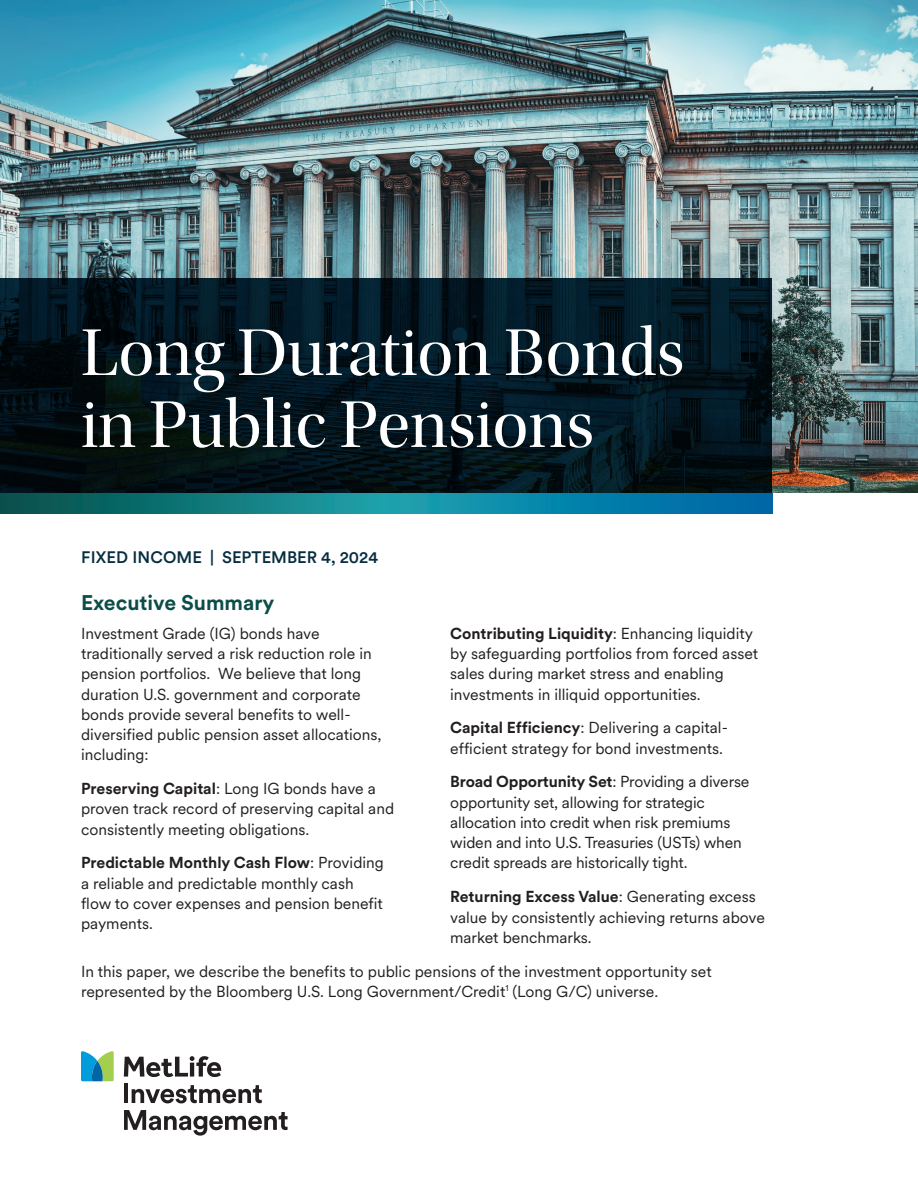
<style>
.page{position:relative;width:918px;height:1188px;background:#fff}
.page>*{position:absolute;margin:0;border:0;box-sizing:border-box;transform-origin:0 0}
.t1{font:69px/72px "Utopia Std Disp";color:#fff}
.t2{font:700 21px "Met Life Circular";color:#0b4d49}
.t3{font:500 16.5px "Met Life Circular";color:#072d41}
.t4{font:15.75px/20.2px "Met Life Circular";color:#231f20}
.s1{font-weight:700}
</style>
<div class="page">
<img style="left:0;top:0;width:918px;height:492px">
<svg style="left:0;top:279px;width:772px;height:214px"></svg>
<svg style="left:81px;top:1051px;width:33px;height:30px"></svg>
<svg style="left:124px;top:1056px;width:97px;height:21px"></svg>
<hr style="left:124px;top:1083px;width:4px;height:20px;background:#231f20">
<svg style="left:132px;top:1085px;width:130px;height:18px"></svg>
<svg style="left:124px;top:1110px;width:164px;height:26px"></svg>
<svg style="left:0;top:493px;width:772px;height:20px"></svg>
<h1 class="t1" style="left:81px;top:318px;width:605px">Long Duration Bonds in Public Pensions</h1>
<p class="t3" style="left:81px;top:546px;width:299px">FIXED INCOME | SEPTEMBER 4, 2024</p>
<h2 class="t2" style="left:81px;top:588px;width:195px">Executive Summary</h2>
<p class="t4" style="left:81px;top:623px;width:302px">Investment Grade (IG) bonds have traditionally served a risk reduction role in pension portfolios. We believe that long duration U.S. government and corporate bonds provide several benefits to well&shy;diversified public pension asset allocations, including:</p>
<p class="t4" style="left:81px;top:778px;width:315px"><span class="s1">Preserving Capital</span>: Long IG bonds have a proven track record of preserving capital and consistently meeting obligations.</p>
<p class="t4" style="left:81px;top:852px;width:304px"><span class="s1">Predictable Monthly Cash Flow</span>: Providing a reliable and predictable monthly cash flow to cover expenses and pension benefit payments.</p>
<p class="t4" style="left:450px;top:623px;width:310px"><span class="s1">Contributing Liquidity</span>: Enhancing liquidity by safeguarding portfolios from forced asset sales during market stress and enabling investments in illiquid opportunities.</p>
<p class="t4" style="left:450px;top:717px;width:279px"><span class="s1">Capital Efficiency</span>: Delivering a capital&shy;efficient strategy for bond investments.</p>
<p class="t4" style="left:450px;top:771px;width:301px"><span class="s1">Broad Opportunity Set</span>: Providing a diverse opportunity set, allowing for strategic allocation into credit when risk premiums widen and into U.S. Treasuries (USTs) when credit spreads are historically tight.</p>
<p class="t4" style="left:450px;top:886px;width:316px"><span class="s1">Returning Excess Value</span>: Generating excess value by consistently achieving returns above market benchmarks.</p>
<p class="t4" style="left:81px;top:960px;width:632px">In this paper, we describe the benefits to public pensions of the investment opportunity set represented by the Bloomberg U.S. Long Government/Credit<sup>1</sup> (Long G/C) universe.</p>
</div>
